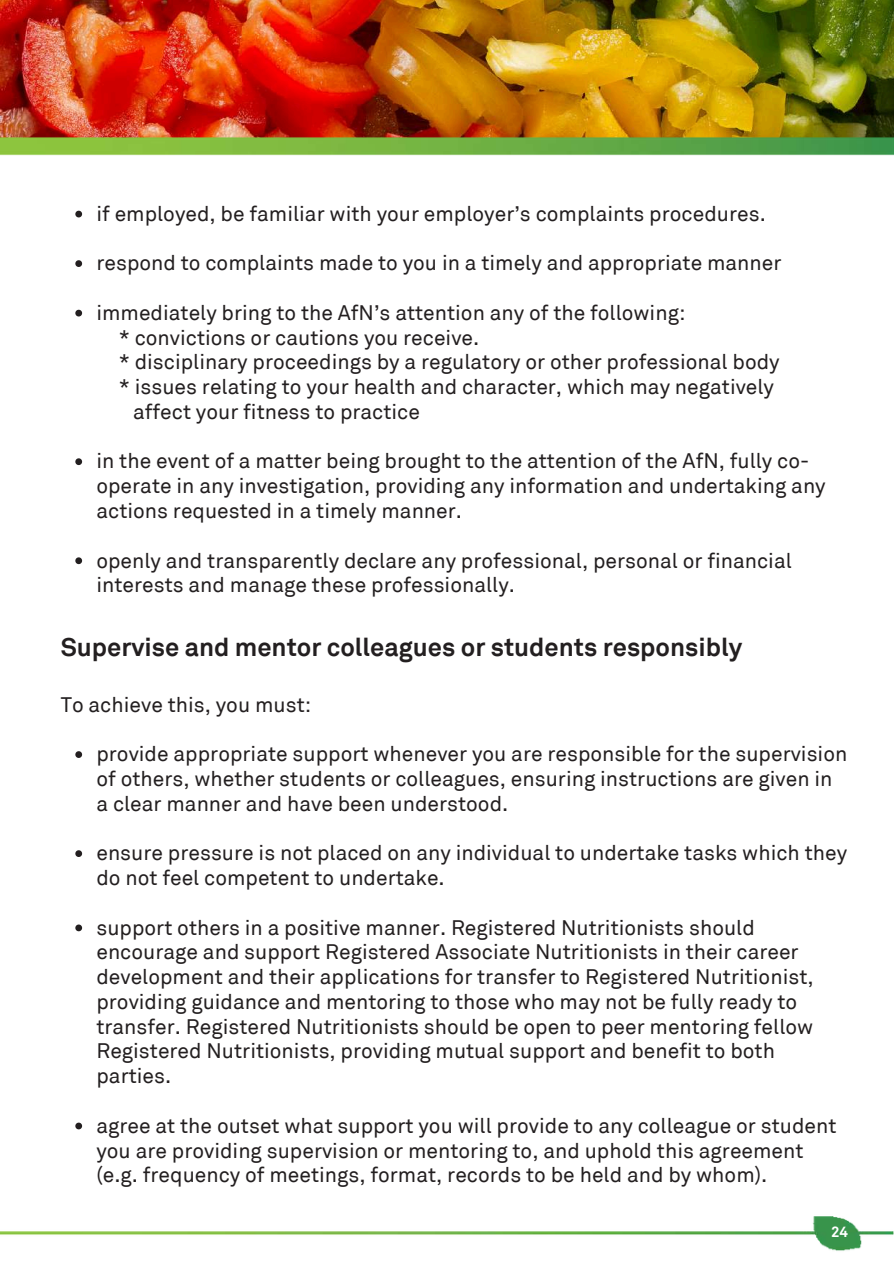
<style>
.page{position:relative;width:894px;height:1264px;background:#fff}
.page>*{position:absolute;margin:0;border:0;box-sizing:border-box;transform-origin:0 0}
.t1{font:700 25.5px "Akkurat";color:#231f20}
.t2{font:21px/24.8px "Akkurat";color:#231f20}
.t3{font:700 15px "Akkurat";color:#fff}
</style>
<div class="page">
<img style="left:0;top:1216px;width:893px;height:35px">
<img style="left:0;top:0;width:893px;height:136px">
<img style="left:0;top:136px;width:893px;height:20px">
<svg style="left:75px;top:211px;width:7px;height:6px"></svg>
<svg style="left:75px;top:260px;width:7px;height:7px"></svg>
<svg style="left:75px;top:310px;width:7px;height:6px"></svg>
<svg style="left:75px;top:458px;width:7px;height:7px"></svg>
<svg style="left:75px;top:557px;width:7px;height:7px"></svg>
<svg style="left:75px;top:751px;width:7px;height:7px"></svg>
<svg style="left:75px;top:850px;width:7px;height:7px"></svg>
<svg style="left:75px;top:924px;width:7px;height:7px"></svg>
<svg style="left:75px;top:1122px;width:7px;height:7px"></svg>
<p class="t2" style="left:96px;top:200px;width:670px">if employed, be familiar with your employer’s complaints procedures.</p>
<p class="t2" style="left:96px;top:250px;width:686px">respond to complaints made to you in a timely and appropriate manner</p>
<p class="t2" style="left:96px;top:299px;width:590px">immediately bring to the AfN’s attention any of the following:</p>
<p class="t2" style="left:119px;top:324px;width:362px">* convictions or cautions you receive.</p>
<p class="t2" style="left:119px;top:349px;width:662px">* disciplinary proceedings by a regulatory or other professional body</p>
<p class="t2" style="left:119px;top:373px;width:656px">* issues relating to your health and character, which may negatively</p>
<p class="t2" style="left:133px;top:398px;width:288px">affect your fitness to practice</p>
<p class="t2" style="left:96px;top:448px;width:730px">in the event of a matter being brought to the attention of the AfN, fully co&shy;operate in any investigation, providing any information and undertaking any actions requested in a timely manner.</p>
<p class="t2" style="left:96px;top:547px;width:696px">openly and transparently declare any professional, personal or financial interests and manage these professionally.</p>
<p class="t1" style="left:61px;top:630px;width:683px">Supervise and mentor colleagues or students responsibly</p>
<p class="t2" style="left:61px;top:691px;width:252px">To achieve this, you must:</p>
<p class="t2" style="left:96px;top:740px;width:752px">provide appropriate support whenever you are responsible for the supervision of others, whether students or colleagues, ensuring instructions are given in a clear manner and have been understood.</p>
<p class="t2" style="left:96px;top:839px;width:752px">ensure pressure is not placed on any individual to undertake tasks which they do not feel competent to undertake.</p>
<p class="t2" style="left:96px;top:914px;width:718px">support others in a positive manner. Registered Nutritionists should encourage and support Registered Associate Nutritionists in their career development and their applications for transfer to Registered Nutritionist, providing guidance and mentoring to those who may not be fully ready to transfer. Registered Nutritionists should be open to peer mentoring fellow Registered Nutritionists, providing mutual support and benefit to both parties.</p>
<p class="t2" style="left:96px;top:1112px;width:741px">agree at the outset what support you will provide to any colleague or student you are providing supervision or mentoring to, and uphold this agreement (e.g. frequency of meetings, format, records to be held and by whom).</p>
<p class="t3" style="left:830px;top:1221px;width:19px">24</p>
</div>
